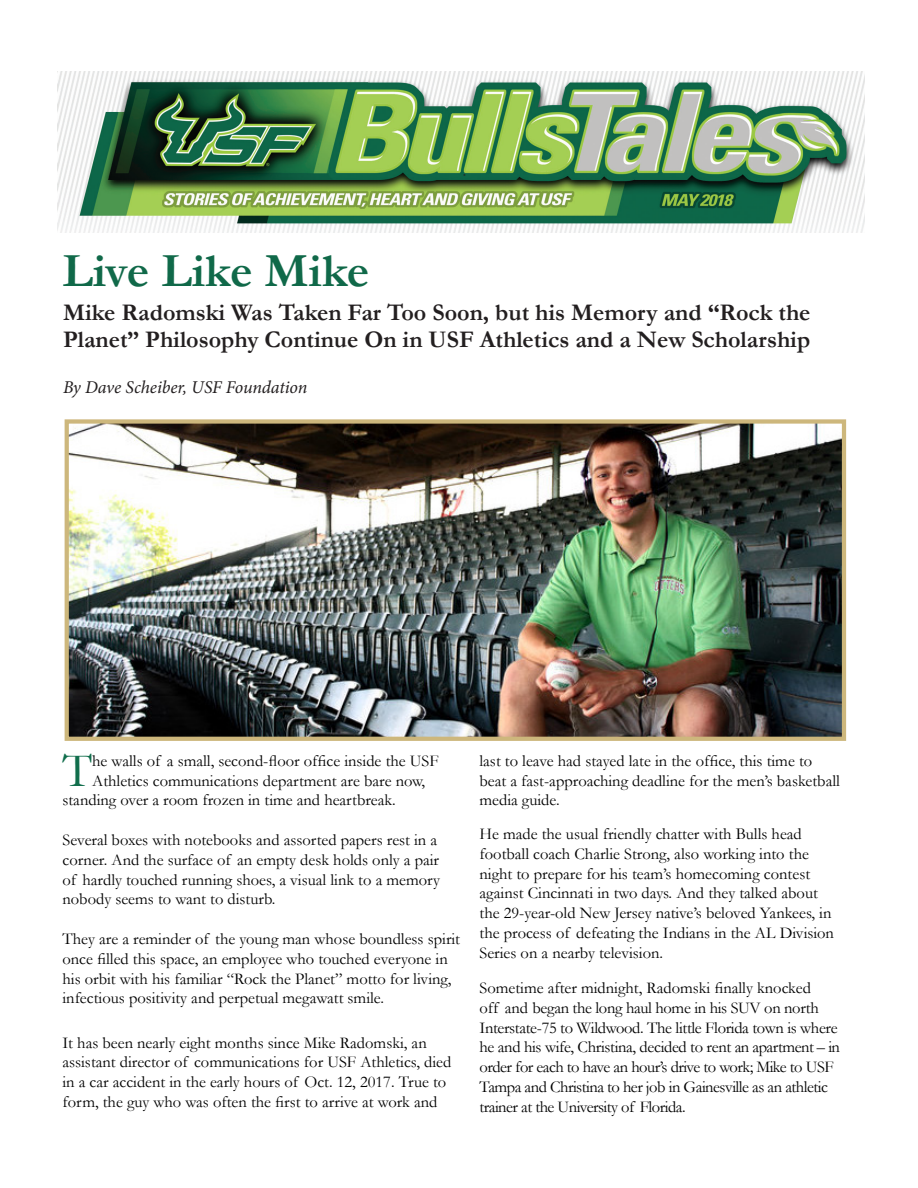
<style>
.page{position:relative;width:918px;height:1188px;background:#fff}
.page>*{position:absolute;margin:0;border:0;box-sizing:border-box;transform-origin:0 0}
.t1{font:48.3px "Garamond";color:#116e4c}
.t2{font:700 48px "Garamond";color:#106949}
.t3{font:700 24px/27px "Garamond";color:#231f20}
.t4{font:italic 18px "Minion Pro";letter-spacing:-.005em;color:#231f20}
.t5{font:16.5px/19.8px "Garamond";color:#000}
.t6{font:16.5px/19.8px "Garamond";letter-spacing:-.02em;color:#000}
</style>
<div class="page">
<img style="left:57px;top:72px;width:807px;height:160px">
<img style="left:70px;top:424px;width:771px;height:312px">
<div style="left:65px;top:419px;width:781px;height:322px;border:4px solid #cdb77c"></div>
<p class="t2" style="left:62px;top:238px;width:308px">Live Like Mike</p>
<p class="t3" style="left:63px;top:299px;width:749px">Mike Radomski Was Taken Far Too Soon, but his Memory and “Rock the<br>Planet” Philosophy Continue On in USF Athletics and a New Scholarship</p>
<p class="t4" style="left:63px;top:375px;width:246px">By Dave Scheiber, USF Foundation</p>
<p class="t1" style="left:63px;top:738px;width:31px">T</p>
<p class="t5" style="left:92px;top:750px;width:348px">he walls of a small, second-floor office inside the USF</p>
<p class="t5" style="left:92px;top:770px;width:334px">Athletics communications department are bare now,</p>
<p class="t5" style="left:62px;top:790px;width:335px">standing over a room frozen in time and heartbreak.</p>
<p class="t5" style="left:62px;top:830px;width:379px">Several boxes with notebooks and assorted papers rest in a corner. And the surface of an empty desk holds only a pair of hardly touched running shoes, a visual link to a memory nobody seems to want to disturb.</p>
<p class="t5" style="left:62px;top:929px;width:399px">They are a reminder of the young man whose boundless spirit once filled this space, an employee who touched everyone in his orbit with his familiar “Rock the Planet” motto for living, infectious positivity and perpetual megawatt smile.</p>
<p class="t5" style="left:62px;top:1032px;width:390px">It has been nearly eight months since Mike Radomski, an assistant director of communications for USF Athletics, died in a car accident in the early hours of Oct. 12, 2017. True to form, the guy who was often the first to arrive at work and</p>
<p class="t5" style="left:480px;top:750px;width:362px">last to leave had stayed late in the office, this time to beat a fast-approaching deadline for the men’s basketball media guide.</p>
<p class="t5" style="left:480px;top:824px;width:356px">He made the usual friendly chatter with Bulls head football coach Charlie Strong, also working into the night to prepare for his team’s homecoming contest against Cincinnati in two days. And they talked about the 29-year-old New Jersey native’s beloved Yankees, in the process of defeating the Indians in the AL Division Series on a nearby television.</p>
<p class="t6" style="left:480px;top:977px;width:362px">Sometime after midnight, Radomski finally knocked<br>off and began the long haul home in his SUV on north Interstate-75 to Wildwood. The little Florida town is where he and his wife, Christina, decided to rent an apartment – in order for each to have an hour’s drive to work; Mike to USF Tampa and Christina to her job in Gainesville as an athletic trainer at the University of Florida.</p>
</div>
